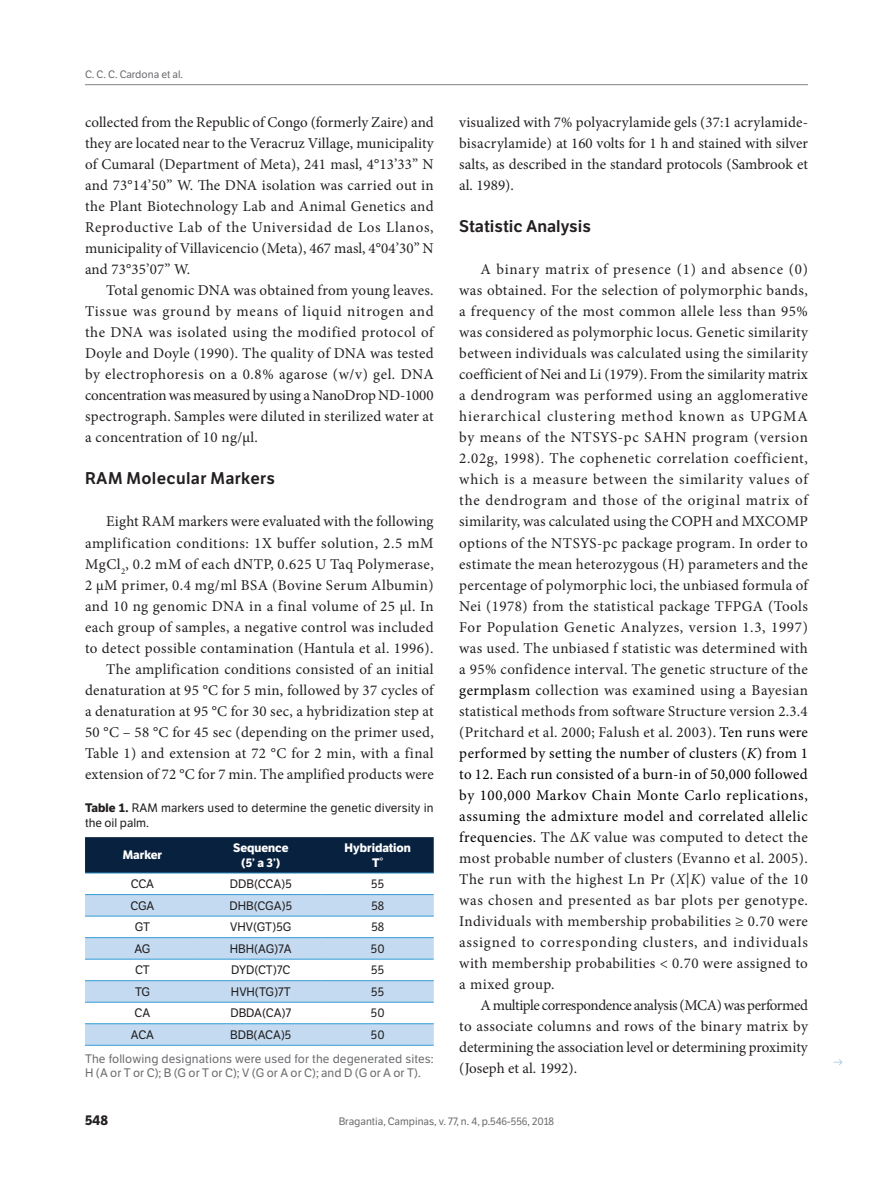
<style>
.page{position:relative;width:893px;height:1191px;background:#fff}
.page>*{position:absolute;margin:0;border:0;box-sizing:border-box;transform-origin:0 0}
.bg_Subtítulo_2{font:600 16.5px "LFT Etica";letter-spacing:.02em;color:#231f20}
.bg_Subtítulo_2-2{font:600 16.5px "LFT Etica";color:#231f20}
.bg_Texto{font:15px/21px "Minion Pro";letter-spacing:.01em;color:#231f20;text-align:justify}
.t1{font:700 13.5px "LFT Etica";color:#231f20}
.bg_Texto_tab{font:12px "LFT Etica";color:#231f20}
.bg_Legenda_tab_fig{font:12px/14.4px "LFT Etica";letter-spacing:.01em;color:#6c6d70}
.bg_Título_tab_fig{font:12px/14.4px "LFT Etica";letter-spacing:.01em;color:#231f20}
.bg_Cabeçalho_tab{font:700 12px "LFT Etica";color:#fff}
.t2{font:10.5px "LFT Etica";color:#6c6d70}
.s1{font-weight:700}
.s2{color:#000}
.s3{font-style:italic;color:#000}
.s4{font-style:italic}
</style>
<div class="page">
<hr style="left:85px;top:84px;width:723px;height:1px;background:#808285">
<div style="left:85px;top:837px;width:349px;height:35px;background:#08213f"></div>
<svg style="left:85px;top:873px;width:349px;height:1px"></svg>
<svg style="left:85px;top:895px;width:349px;height:149px;fill:#c3daf0"></svg>
<hr style="left:85px;top:872px;width:115px;height:1px;background:#359bd6">
<hr style="left:200px;top:872px;width:122px;height:1px;background:#359bd6">
<hr style="left:322px;top:872px;width:112px;height:1px;background:#359bd6">
<hr style="left:85px;top:894px;width:115px;height:1px;background:#359bd6">
<hr style="left:200px;top:894px;width:122px;height:1px;background:#359bd6">
<hr style="left:322px;top:894px;width:112px;height:1px;background:#359bd6">
<hr style="left:85px;top:915px;width:115px;height:1px;background:#359bd6">
<hr style="left:200px;top:915px;width:122px;height:1px;background:#359bd6">
<hr style="left:322px;top:915px;width:112px;height:1px;background:#359bd6">
<hr style="left:85px;top:937px;width:115px;height:1px;background:#359bd6">
<hr style="left:200px;top:937px;width:122px;height:1px;background:#359bd6">
<hr style="left:322px;top:937px;width:112px;height:1px;background:#359bd6">
<hr style="left:85px;top:958px;width:115px;height:1px;background:#359bd6">
<hr style="left:200px;top:958px;width:122px;height:1px;background:#359bd6">
<hr style="left:322px;top:958px;width:112px;height:1px;background:#359bd6">
<hr style="left:85px;top:980px;width:115px;height:1px;background:#359bd6">
<hr style="left:200px;top:980px;width:122px;height:1px;background:#359bd6">
<hr style="left:322px;top:980px;width:112px;height:1px;background:#359bd6">
<hr style="left:85px;top:1001px;width:115px;height:1px;background:#359bd6">
<hr style="left:200px;top:1001px;width:122px;height:1px;background:#359bd6">
<hr style="left:322px;top:1001px;width:112px;height:1px;background:#359bd6">
<hr style="left:85px;top:1023px;width:115px;height:1px;background:#359bd6">
<hr style="left:200px;top:1023px;width:122px;height:1px;background:#359bd6">
<hr style="left:322px;top:1023px;width:112px;height:1px;background:#359bd6">
<hr style="left:85px;top:1044px;width:115px;height:1px;background:#359bd6">
<hr style="left:200px;top:1044px;width:122px;height:1px;background:#359bd6">
<hr style="left:322px;top:1044px;width:112px;height:1px;background:#359bd6">
<svg style="left:833px;top:1059px;width:9px;height:6px"></svg>
<p class="t2" style="left:85px;top:68px;width:100px">C. C. C. Cardona et al.</p>
<p class="bg_Texto" style="left:85px;top:112px;width:350px">collected from the Republic of Congo (formerly Zaire) and they are located near to the Veracruz Village, municipality of Cumaral (Department of Meta), 241 masl, 4°13’33” N and 73°14’50” W. The DNA isolation was carried out in the Plant Biotechnology Lab and Animal Genetics and Reproductive Lab of the Universidad de Los Llanos, municipality of Villavicencio (Meta), 467 masl, 4°04’30” N and 73°35’07” W.</p>
<p class="bg_Texto" style="left:85px;top:280px;width:350px;text-indent:21px">Total genomic DNA was obtained from young leaves.<br>Tissue was ground by means of liquid nitrogen and the DNA was isolated using the modified protocol of Doyle and Doyle (1990). The quality of DNA was tested by electrophoresis on a 0.8% agarose (w/v) gel. DNA concentration was measured by using a NanoDrop ND-1000 spectrograph. Samples were diluted in sterilized water at a concentration of 10 ng/μl.</p>
<p class="bg_Subtítulo_2" style="left:85px;top:468px;width:192px">RAM Molecular Markers</p>
<p class="bg_Texto" style="left:85px;top:511px;width:350px;text-indent:21px">Eight RAM markers were evaluated with the following amplification conditions: 1X buffer solution, 2.5 mM MgCl<sub>2</sub>, 0.2 mM of each dNTP, 0.625 U Taq Polymerase, 2 μM primer, 0.4 mg/ml BSA (Bovine Serum Albumin) and 10 ng genomic DNA in a final volume of 25 μl. In each group of samples, a negative control was included to detect possible contamination (Hantula et al. 1996).</p>
<p class="bg_Texto" style="left:85px;top:658px;width:350px;text-indent:21px">The amplification conditions consisted of an initial denaturation at 95 °C for 5 min, followed by 37 cycles of a denaturation at 95 °C for 30 sec, a hybridization step at 50 °C – 58 °C for 45 sec (depending on the primer used, Table 1) and extension at 72 °C for 2 min, with a final extension of 72 °C for 7 min. The amplified products were</p>
<p class="bg_Título_tab_fig" style="left:85px;top:801px;width:350px"><span class="s1">Table 1.</span> RAM markers used to determine the genetic diversity in the oil palm.</p>
<p class="bg_Cabeçalho_tab" style="left:123px;top:848px;width:41px">Marker</p>
<p class="bg_Cabeçalho_tab" style="left:345px;top:840px;width:68px">Hybridation</p>
<p class="bg_Cabeçalho_tab" style="left:372px;top:855px;width:13px">T°</p>
<p class="bg_Cabeçalho_tab" style="left:233px;top:840px;width:57px">Sequence</p>
<p class="bg_Cabeçalho_tab" style="left:241px;top:855px;width:41px">(5’ a 3’)</p>
<p class="bg_Texto_tab" style="left:131px;top:877px;width:25px">CCA</p>
<p class="bg_Texto_tab" style="left:230px;top:877px;width:63px">DDB(CCA)5</p>
<p class="bg_Texto_tab" style="left:371px;top:877px;width:14px">55</p>
<p class="bg_Texto_tab" style="left:130px;top:898px;width:26px">CGA</p>
<p class="bg_Texto_tab" style="left:229px;top:898px;width:64px">DHB(CGA)5</p>
<p class="bg_Texto_tab" style="left:371px;top:898px;width:14px">58</p>
<p class="bg_Texto_tab" style="left:135px;top:920px;width:17px">GT</p>
<p class="bg_Texto_tab" style="left:230px;top:920px;width:63px">VHV(GT)5G</p>
<p class="bg_Texto_tab" style="left:371px;top:920px;width:14px">58</p>
<p class="bg_Texto_tab" style="left:134px;top:941px;width:18px">AG</p>
<p class="bg_Texto_tab" style="left:230px;top:941px;width:63px">HBH(AG)7A</p>
<p class="bg_Texto_tab" style="left:371px;top:941px;width:15px">50</p>
<p class="bg_Texto_tab" style="left:135px;top:963px;width:16px">CT</p>
<p class="bg_Texto_tab" style="left:231px;top:963px;width:61px">DYD(CT)7C</p>
<p class="bg_Texto_tab" style="left:371px;top:963px;width:14px">55</p>
<p class="bg_Texto_tab" style="left:135px;top:984px;width:16px">TG</p>
<p class="bg_Texto_tab" style="left:231px;top:984px;width:61px">HVH(TG)7T</p>
<p class="bg_Texto_tab" style="left:371px;top:984px;width:14px">55</p>
<p class="bg_Texto_tab" style="left:135px;top:1006px;width:17px">CA</p>
<p class="bg_Texto_tab" style="left:230px;top:1006px;width:62px">DBDA(CA)7</p>
<p class="bg_Texto_tab" style="left:371px;top:1006px;width:15px">50</p>
<p class="bg_Texto_tab" style="left:131px;top:1027px;width:25px">ACA</p>
<p class="bg_Texto_tab" style="left:230px;top:1027px;width:63px">BDB(ACA)5</p>
<p class="bg_Texto_tab" style="left:371px;top:1027px;width:15px">50</p>
<p class="bg_Legenda_tab_fig" style="left:85px;top:1051px;width:350px">The following designations were used for the degenerated sites:<br>H (A or T or C); B (G or T or C); V (G or A or C); and D (G or A or T).</p>
<p class="bg_Texto" style="left:459px;top:112px;width:350px">visualized with 7% polyacrylamide gels (37:1 acrylamide&shy;bisacrylamide) at 160 volts for 1 h and stained with silver salts, as described in the standard protocols (Sambrook et al. 1989).</p>
<p class="bg_Subtítulo_2-2" style="left:459px;top:216px;width:133px">Statistic Analysis</p>
<p class="bg_Texto" style="left:459px;top:259px;width:350px;text-indent:21px">A binary matrix of presence (1) and absence (0) was obtained. For the selection of polymorphic bands, a frequency of the most common allele less than 95% was considered as polymorphic locus. Genetic similarity between individuals was calculated using the similarity coefficient of Nei and Li (1979). From the similarity matrix a dendrogram was performed using an agglomerative hierarchical clustering method known as UPGMA by means of the NTSYS-pc SAHN program (version 2.02g, 1998). The cophenetic correlation coefficient, which is a measure between the similarity values of the dendrogram and those of the original matrix of similarity, was calculated using the COPH and MXCOMP options of the NTSYS-pc package program. In order to estimate the mean heterozygous (H) parameters and the percentage of polymorphic loci, the unbiased formula of Nei (1978) from the statistical package TFPGA (Tools For Population Genetic Analyzes, version 1.3, 1997) was used. The unbiased f statistic was determined with a 95% confidence interval. The genetic structure of the <span class="s2">germplasm</span> collection was examined using a Bayesian statistical methods from software Structure version 2.3.4 (Pritchard et al. 2000; Falush et al. 2003). <span class="s2">Ten runs were performed by setting the number of clusters (</span><span class="s3">K</span><span class="s2">) from 1 to 12. Each run consisted of a burn-in of 50,000 followed by 100,000 Markov Chain Monte Carlo replications, assuming the admixture model and correlated allelic frequencies.</span> The Δ<span class="s4">K</span> value was computed to detect the most probable number of clusters (Evanno et al. 2005).<br>The run with the highest Ln Pr (<span class="s4">X</span>|<span class="s4">K</span>) value of the 10 was chosen and presented as bar plots per genotype.<br>Individuals with membership probabilities ≥ 0.70 were assigned to corresponding clusters, and individuals with membership probabilities &lt; 0.70 were assigned to a mixed group.</p>
<p class="bg_Texto" style="left:459px;top:994px;width:350px;text-indent:21px">A multiple correspondence analysis (MCA) was performed to associate columns and rows of the binary matrix by determining the association level or determining proximity (Joseph et al. 1992).</p>
<p class="t1" style="left:85px;top:1112px;width:25px">548</p>
<p class="t2" style="left:339px;top:1115px;width:217px">Bragantia, Campinas, v. 77, n. 4, p.546-556, 2018</p>
</div>
